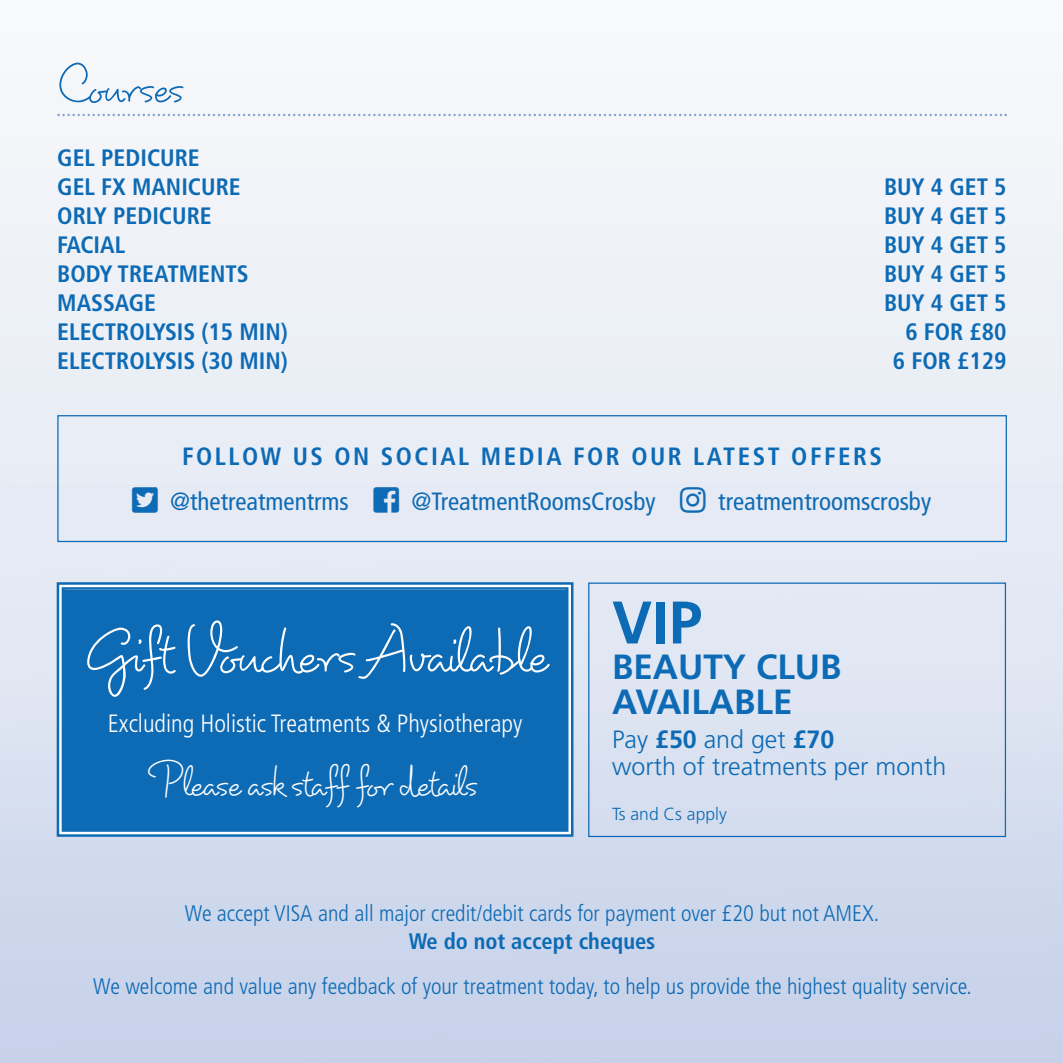
<style>
.page{position:relative;width:1063px;height:1063px;background:#fff}
.page>*{position:absolute;margin:0;border:0;box-sizing:border-box;transform-origin:0 0}
.t1{font:60px "Dartangnon ITC Std";color:#fff}
.t2{font:700 60px "Frutiger LT Std";color:#0d6ab4}
.t3{font:50px "Dartangnon ITC Std";letter-spacing:.015em;color:#0d6ab4}
.t4{font:40px "Dartangnon ITC Std";letter-spacing:-.005em;color:#fff}
.t5{font:700 35px "Frutiger LT Std";color:#0d6ab4}
.t6{font:condensed 25px "Frutiger LT Std";color:#0d6ab4}
.t7{font:300 condensed 25px "Frutiger LT Std";color:#fff}
.t8{font:300 25px "Frutiger LT Std";color:#0d6ab4}
.t9{font:700 condensed 25px "Frutiger LT Std";letter-spacing:.1em;color:#0d6ab4}
.t10{font:700 condensed 23.75px "Frutiger LT Std";color:#0d6ab4}
.t11{font:300 condensed 22.5px "Frutiger LT Std";color:#0d6ab4}
.t12{font:700 condensed 22.5px "Frutiger LT Std";color:#0d6ab4}
.t13{font:300 17.5px "Frutiger LT Std";color:#0d6ab4}
.s1{font-weight:700}
</style>
<div class="page">
<div style="left:55px;top:581px;width:520px;height:257px;background:#0d6ab4"></div>
<svg style="left:57px;top:114px;width:950px;height:2px"></svg>
<div style="left:57px;top:415px;width:950px;height:127px;border:1px solid #0d6ab4"></div>
<div style="left:588px;top:583px;width:418px;height:254px;border:1px solid #0d6ab4"></div>
<svg style="left:132px;top:487px;width:26px;height:26px"></svg>
<svg style="left:374px;top:487px;width:25px;height:25px"></svg>
<svg style="left:680px;top:487px;width:26px;height:26px"></svg>
<p class="t3" style="left:57px;top:63px;width:126px">Courses</p>
<p class="t10" style="left:57px;top:148px;width:144px">GEL PEDICURE</p>
<p class="t10" style="left:57px;top:177px;width:185px">GEL FX MANICURE</p>
<p class="t10" style="left:884px;top:177px;width:124px">BUY 4 GET 5</p>
<p class="t10" style="left:57px;top:206px;width:156px">ORLY PEDICURE</p>
<p class="t10" style="left:884px;top:206px;width:124px">BUY 4 GET 5</p>
<p class="t10" style="left:57px;top:235px;width:69px">FACIAL</p>
<p class="t10" style="left:884px;top:235px;width:124px">BUY 4 GET 5</p>
<p class="t10" style="left:57px;top:264px;width:193px">BODY TREATMENTS</p>
<p class="t10" style="left:884px;top:264px;width:124px">BUY 4 GET 5</p>
<p class="t10" style="left:57px;top:293px;width:100px">MASSAGE</p>
<p class="t10" style="left:884px;top:293px;width:124px">BUY 4 GET 5</p>
<p class="t10" style="left:57px;top:322px;width:232px">ELECTROLYSIS (15 MIN)</p>
<p class="t10" style="left:905px;top:322px;width:103px">6 FOR £80</p>
<p class="t10" style="left:57px;top:351px;width:232px">ELECTROLYSIS (30 MIN)</p>
<p class="t10" style="left:893px;top:351px;width:115px">6 FOR £129</p>
<p class="t9" style="left:182px;top:446px;width:701px">FOLLOW US ON SOCIAL MEDIA FOR OUR LATEST OFFERS</p>
<p class="t6" style="left:170px;top:489px;width:180px">@thetreatmentrms</p>
<p class="t6" style="left:412px;top:489px;width:246px">@TreatmentRoomsCrosby</p>
<p class="t6" style="left:718px;top:489px;width:214px">treatmentroomscrosby</p>
<p class="t1" style="left:84px;top:625px;width:464px">Gift Vouchers Available</p>
<p class="t7" style="left:108px;top:714px;width:416px">Excluding Holistic Treatments &amp; Physiotherapy</p>
<p class="t4" style="left:154px;top:764px;width:325px">P lease ask staff for details</p>
<p class="t2" style="left:612px;top:588px;width:92px">VIP</p>
<p class="t5" style="left:612px;top:647px;width:231px">BEAUTY CLUB</p>
<p class="t5" style="left:612px;top:681px;width:182px">AVAILABLE</p>
<p class="t8" style="left:612px;top:730px;width:224px">Pay <span class="s1">£50</span> and get <span class="s1">£70</span></p>
<p class="t8" style="left:612px;top:757px;width:336px">worth of treatments per month</p>
<p class="t13" style="left:612px;top:807px;width:116px">Ts and Cs apply</p>
<p class="t11" style="left:185px;top:904px;width:696px">We accept VISA and all major credit/debit cards for payment over £20 but not AMEX.</p>
<p class="t12" style="left:409px;top:932px;width:248px">We do not accept cheques</p>
<p class="t11" style="left:93px;top:977px;width:880px">We welcome and value any feedback of your treatment today, to help us provide the highest quality service.</p>
</div>
